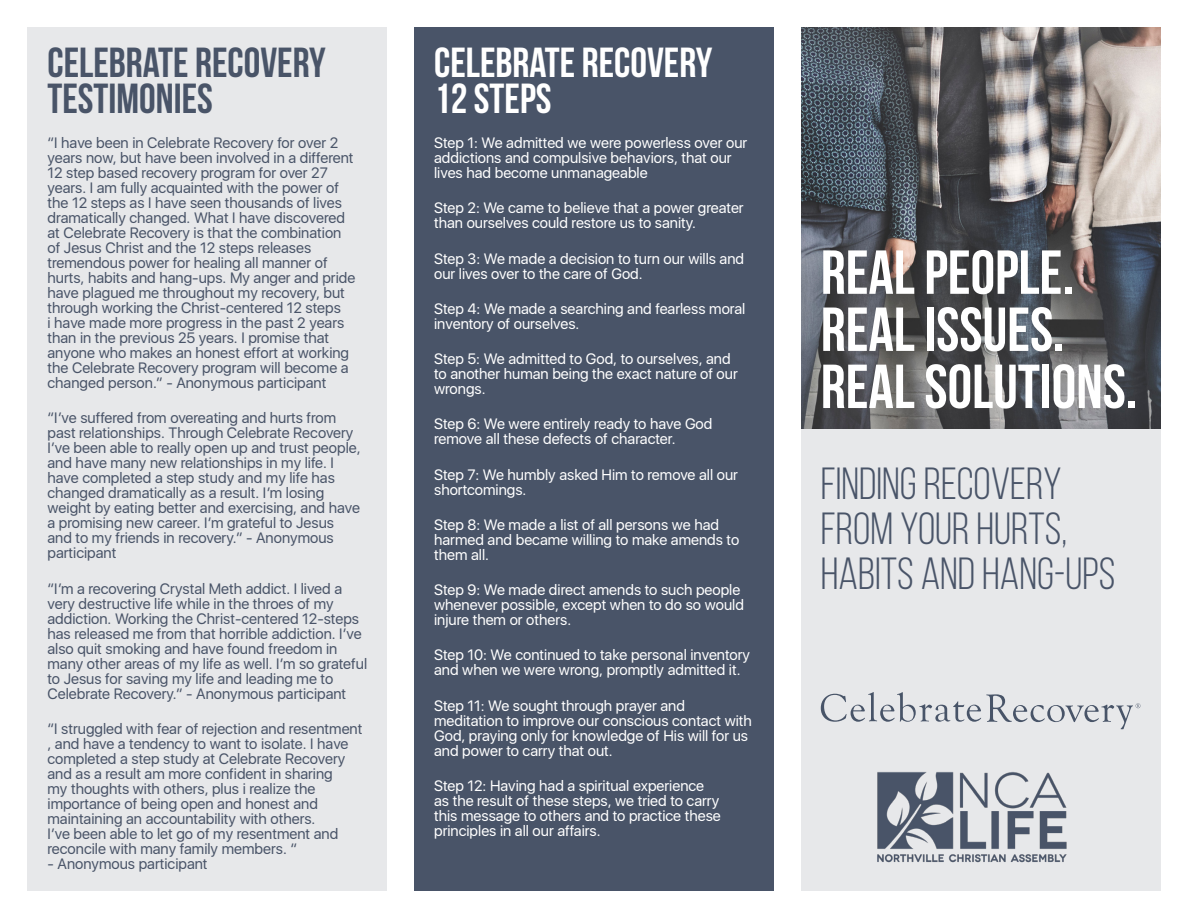
<style>
.page{position:relative;width:1188px;height:918px;background:#fff}
.page>*{position:absolute;margin:0;border:0;box-sizing:border-box;transform-origin:0 0}
.t1{font:61.95px "Bebas Neue";color:#fff}
.t2{font:45px/45px "Bebas Neue";color:#495468}
.t3{font:42px/36px "Bebas Neue";color:#495468}
.t4{font:42px/36px "Bebas Neue";color:#fff}
.t5{font:15px/15px "SFUI Display";color:#495468}
.t6{font:15px/15px "SFUI Display";color:#fff}
</style>
<div class="page">
<div style="left:414px;top:27px;width:360px;height:864px;background:#495468"></div>
<div style="left:801px;top:27px;width:360px;height:864px;background:#e7e8ea"></div>
<img style="left:801px;top:27px;width:360px;height:402px">
<div style="left:27px;top:27px;width:360px;height:864px;background:#e7e8ea"></div>
<img style="left:877px;top:772px;width:190px;height:91px">
<svg style="left:821px;top:692px;width:319px;height:37px"></svg>
<p class="t3" style="left:48px;top:44px;width:280px">CELEBRATE RECOVERY<br>TESTIMONIES</p>
<p class="t5" style="left:48px;top:136px;width:309px">“I have been in Celebrate Recovery for over 2 years now, but have been involved in a different 12 step based recovery program for over 27 years. I am fully acquainted with the power of the 12 steps as I have seen thousands of lives dramatically changed. What I have discovered at Celebrate Recovery is that the combination of Jesus Christ and the 12 steps releases tremendous power for healing all manner of hurts, habits and hang-ups. My anger and pride have plagued me throughout my recovery, but through working the Christ-centered 12 steps<br>i have made more progress in the past 2 years than in the previous 25 years. I promise that anyone who makes an honest effort at working the Celebrate Recovery program will become a changed person.” - Anonymous participant</p>
<p class="t5" style="left:48px;top:411px;width:315px">“I’ve suffered from overeating and hurts from past relationships. Through Celebrate Recovery I’ve been able to really open up and trust people, and have many new relationships in my life. I have completed a step study and my life has changed dramatically as a result. I’m losing weight by eating better and exercising, and have a promising new career. I’m grateful to Jesus and to my friends in recovery.” - Anonymous participant</p>
<p class="t5" style="left:48px;top:581px;width:321px">“I’m a recovering Crystal Meth addict. I lived a very destructive life while in the throes of my addiction. Working the Christ-centered 12-steps has released me from that horrible addiction. I’ve also quit smoking and have found freedom in many other areas of my life as well. I’m so grateful to Jesus for saving my life and leading me to Celebrate Recovery.” - Anonymous participant</p>
<p class="t5" style="left:48px;top:721px;width:316px">“I struggled with fear of rejection and resentment , and have a tendency to want to isolate. I have completed a step study at Celebrate Recovery and as a result am more confident in sharing<br>my thoughts with others, plus i realize the importance of being open and honest and maintaining an accountability with others.<br>I’ve been able to let go of my resentment and reconcile with many family members. “</p>
<p class="t5" style="left:48px;top:856px;width:162px">- Anonymous participant</p>
<p class="t4" style="left:434px;top:44px;width:280px">CELEBRATE RECOVERY<br>12 STEPS</p>
<p class="t6" style="left:434px;top:136px;width:315px">Step 1: We admitted we were powerless over our addictions and compulsive behaviors, that our lives had become unmanageable</p>
<p class="t6" style="left:434px;top:201px;width:311px">Step 2: We came to believe that a power greater than ourselves could restore us to sanity.</p>
<p class="t6" style="left:434px;top:251px;width:312px">Step 3: We made a decision to turn our wills and our lives over to the care of God.</p>
<p class="t6" style="left:434px;top:301px;width:313px">Step 4: We made a searching and fearless moral inventory of ourselves.</p>
<p class="t6" style="left:434px;top:352px;width:305px">Step 5: We admitted to God, to ourselves, and to another human being the exact nature of our wrongs.</p>
<p class="t6" style="left:434px;top:417px;width:280px">Step 6: We were entirely ready to have God remove all these defects of character.</p>
<p class="t6" style="left:434px;top:467px;width:305px">Step 7: We humbly asked Him to remove all our shortcomings.</p>
<p class="t6" style="left:434px;top:517px;width:307px">Step 8: We made a list of all persons we had harmed and became willing to make amends to them all.</p>
<p class="t6" style="left:434px;top:583px;width:311px">Step 9: We made direct amends to such people whenever possible, except when to do so would injure them or others.</p>
<p class="t6" style="left:434px;top:648px;width:317px">Step 10: We continued to take personal inventory and when we were wrong, promptly admitted it.</p>
<p class="t6" style="left:434px;top:698px;width:319px">Step 11: We sought through prayer and meditation to improve our conscious contact with God, praying only for knowledge of His will for us and power to carry that out.</p>
<p class="t6" style="left:434px;top:778px;width:288px">Step 12: Having had a spiritual experience as the result of these steps, we tried to carry this message to others and to practice these principles in all our affairs.</p>
<p class="t1" style="left:821px;top:238px;width:255px">REAL PEOPLE.</p>
<p class="t1" style="left:821px;top:296px;width:245px">REAL ISSUES.</p>
<p class="t1" style="left:821px;top:353px;width:318px">REAL SOLUTIONS.</p>
<p class="t2" style="left:821px;top:461px;width:296px">FINDING RECOVERY<br>FROM YOUR HURTS,<br>HABITS AND HANG-UPS</p>
</div>
